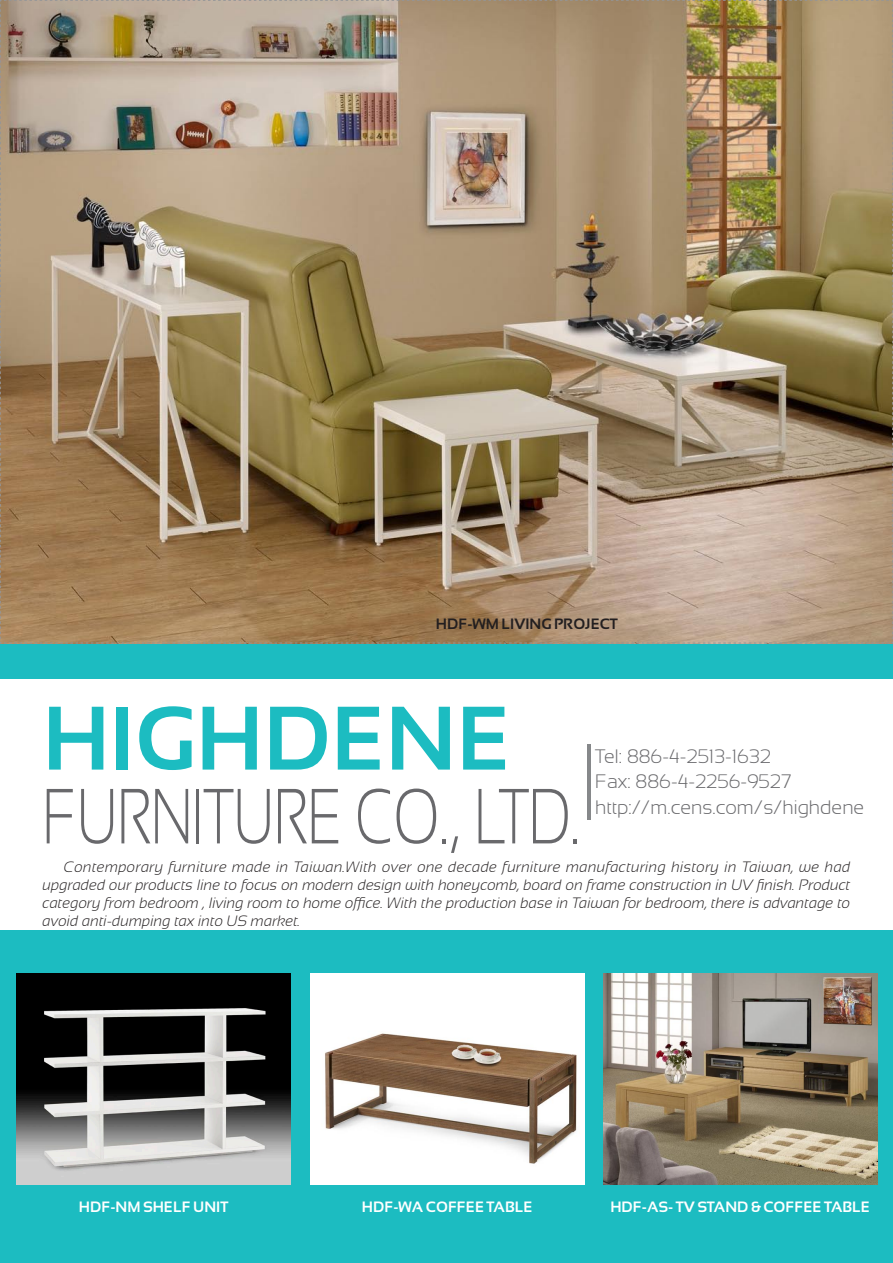
<style>
.page{position:relative;width:893px;height:1263px;background:#fff}
.page>*{position:absolute;margin:0;border:0;box-sizing:border-box;transform-origin:0 0}
.公司名大標{font:700 90px "Sansation";color:#1cbcc1}
.公司名大標-2{font:300 78px "Sansation";color:#69696c;scale:.73 1}
.公司內容{font:300 19.5px "Sansation";color:#69696c}
.副標內文{font:italic 300 15px/18px "Sansation";color:#231f20;text-align:justify}
.產品名{font:700 15px "Sansation";color:#fff}
.產品名-2{font:700 15px "Sansation";color:#231f20}
</style>
<div class="page">
<div style="left:0;top:643px;width:893px;height:620px;background:#1cbcc1"></div>
<div style="left:0;top:679px;width:893px;height:251px;background:#fff"></div>
<img style="left:17px;top:973px;width:274px;height:212px">
<img style="left:310px;top:973px;width:274px;height:212px">
<img style="left:604px;top:973px;width:274px;height:212px">
<hr style="left:587px;top:744px;width:3px;height:76px;background:#86888a">
<img style="left:0;top:0;width:893px;height:644px">
<p class="產品名-2" style="left:436px;top:616px;width:183px">HDF-WM LIVING PROJECT</p>
<p class="公司名大標" style="left:43px;top:688px;width:470px">HIGHDENE</p>
<p class="公司名大標-2" style="left:43px;top:773px;width:738px">FURNITURE CO., LTD.</p>
<p class="公司內容" style="left:595px;top:745px;width:177px">Tel: 886-4-2513-1632</p>
<p class="公司內容" style="left:595px;top:771px;width:198px">Fax: 886-4-2256-9527</p>
<p class="公司內容" style="left:595px;top:796px;width:270px">http://m.cens.com/s/highdene</p>
<p class="副標內文" style="left:43px;top:858px;width:809px;text-indent:21px">Contemporary furniture made in Taiwan.With over one decade furniture manufacturing history in Taiwan, we had upgraded our products line to focus on modern design with honeycomb, board on frame construction in UV finish. Product category from bedroom , living room to home office. With the production base in Taiwan for bedroom, there is advantage to avoid anti-dumping tax into US market.</p>
<p class="產品名" style="left:79px;top:1199px;width:151px">HDF-NM SHELF UNIT</p>
<p class="產品名" style="left:362px;top:1199px;width:172px">HDF-WA COFFEE TABLE</p>
<p class="產品名" style="left:610px;top:1199px;width:261px">HDF-AS- TV STAND &amp; COFFEE TABLE</p>
</div>
